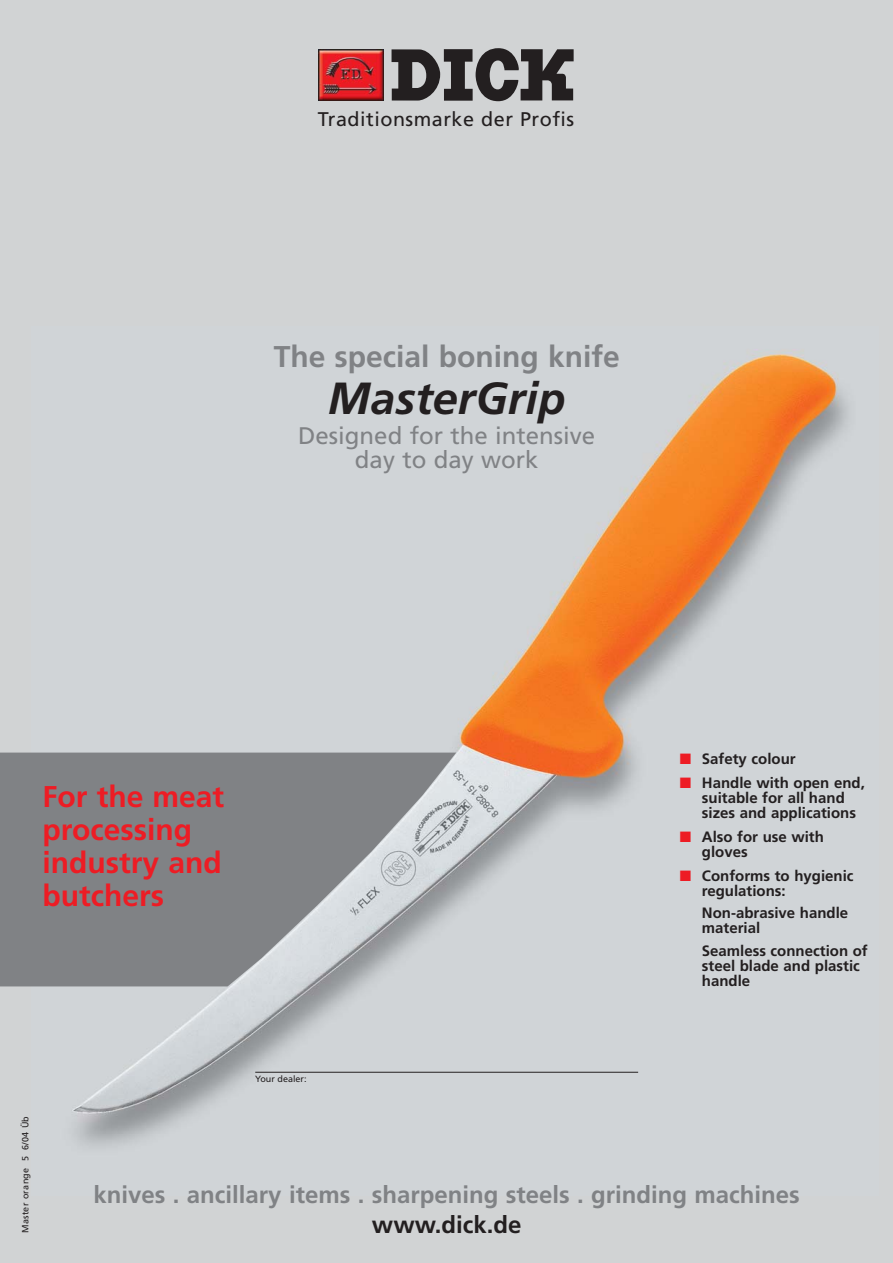
<style>
.page{position:relative;width:893px;height:1263px;background:#fff}
.page>*{position:absolute;margin:0;border:0;box-sizing:border-box;transform-origin:0 0}
.t1{font:italic 700 45px "Frutiger";color:#231f20}
.t2{font:700 30px/33px "Frutiger";color:#ed1c24}
.t3{font:700 30px "Frutiger";color:#808285}
.t4{font:700 24px "Frutiger";color:#808285}
.t5{font:24px/24px "Frutiger";color:#808285;text-align:center}
.t6{font:700 24px "Frutiger";color:#231f20}
.t7{font:19.8px "Frutiger";letter-spacing:.025em;color:#231f20}
.t8{font:700 15px/15px "Frutiger";color:#231f20}
.t9{font:9px "Frutiger";letter-spacing:.035em;color:#231f20}
.t10{font:9px "Frutiger";color:#231f20}
.s1{color:#ed1c24}
</style>
<div class="page">
<div style="left:0;top:0;width:892px;height:1263px;background:#d1d3d4"></div>
<img style="left:31px;top:349px;width:817px;height:797px">
<svg style="left:0;top:753px;width:456px;height:233px;background:#909396"></svg>
<hr style="left:255px;top:1072px;width:383px;height:1px;background:#231f20">
<svg style="left:391px;top:48px;width:182px;height:53px"></svg>
<img style="left:318px;top:49px;width:65px;height:52px">
<h3 class="t7" style="left:318px;top:111px;width:258px">Traditionsmarke der Profis</h3>
<h2 class="t3" style="left:274px;top:344px;width:347px">The special boning knife</h2>
<h1 class="t1" style="left:328px;top:380px;width:239px">MasterGrip</h1>
<h3 class="t5" style="left:298px;top:426px;width:298px">Designed for the intensive day to day work</h3>
<h2 class="t2" style="left:43px;top:782px;width:183px">For the meat processing industry and butchers</h2>
<p class="t8" style="left:679px;top:752px;width:117px"><span class="s1">■</span> Safety colour</p>
<p class="t8" style="left:701px;top:776px;width:164px;text-indent:-22px"><span class="s1">■</span> Handle with open end, suitable for all hand sizes and applications</p>
<p class="t8" style="left:701px;top:830px;width:124px;text-indent:-22px"><span class="s1">■</span> Also for use with gloves</p>
<p class="t8" style="left:701px;top:869px;width:153px;text-indent:-22px"><span class="s1">■</span> Conforms to hygienic regulations:</p>
<p class="t8" style="left:701px;top:907px;width:148px">Non-abrasive handle material</p>
<p class="t8" style="left:701px;top:944px;width:167px">Seamless connection of steel blade and plastic handle</p>
<p class="t9" style="left:22px;top:1233px;width:119px;rotate:-90deg">Master orange 5 6/04 Üb</p>
<p class="t10" style="left:255px;top:1075px;width:53px">Your dealer:</p>
<h3 class="t4" style="left:93px;top:1185px;width:708px">knives . ancillary items . sharpening steels . grinding machines</h3>
<h3 class="t6" style="left:372px;top:1215px;width:151px">www.dick.de</h3>
</div>
